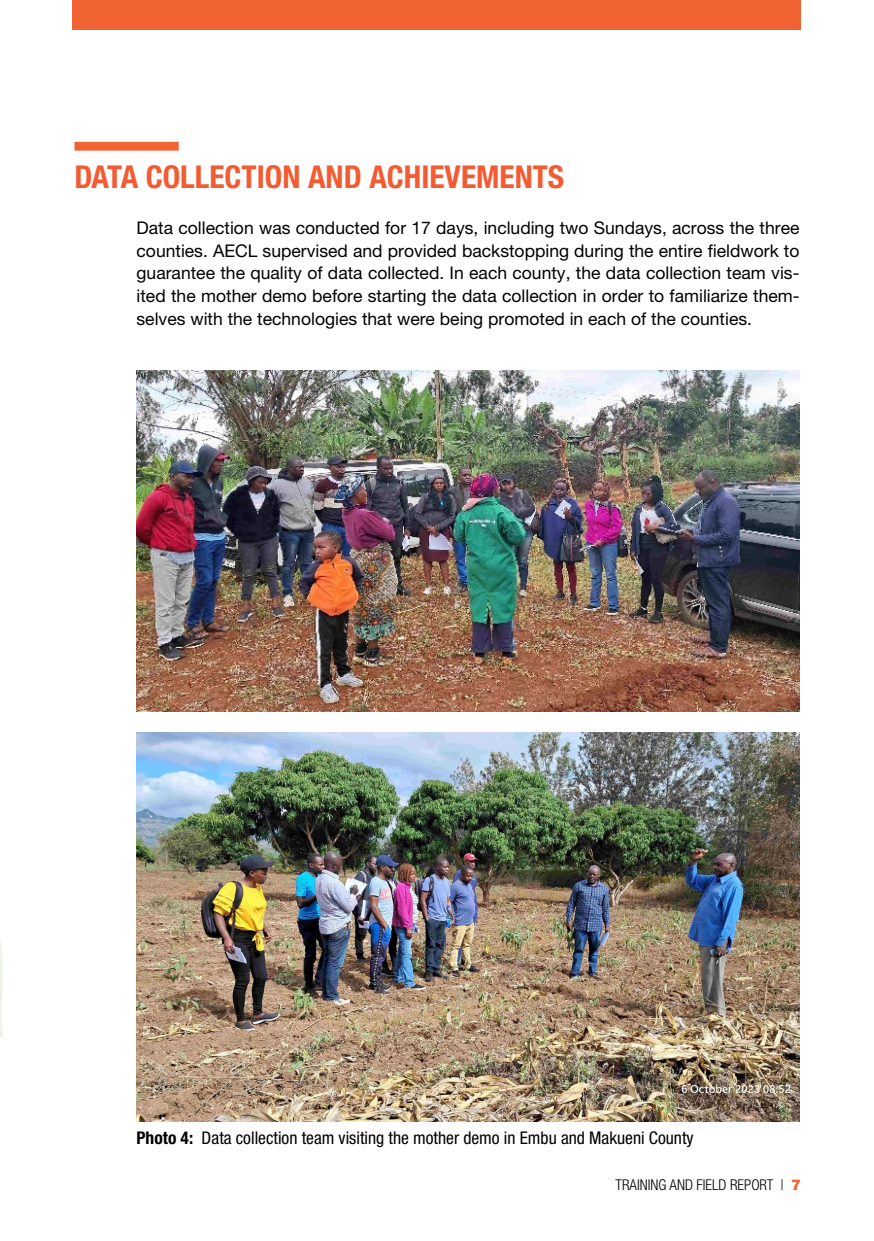
<style>
.page{position:relative;width:874px;height:1241px;background:#fff}
.page>*{position:absolute;margin:0;border:0;box-sizing:border-box;transform-origin:0 0}
.t1{font:700 condensed 31.5px "Helvetica Neue LT Pro";color:#f35b32}
.t2{font:17.5px/22.8px "Helvetica Neue LT Pro";color:#000;text-align:justify}
.t3{font:condensed 17.5px "Helvetica Neue LT Pro";color:#000}
.t4{font:300 condensed 14.88px "Helvetica Neue LT Pro";color:#000}
.s1{font-weight:700}
.s2{font-weight:900;font-stretch:normal;color:#f46435}
</style>
<div class="page">
<div style="left:73px;top:0;width:727px;height:30px;background:#f26334"></div>
<div style="left:74px;top:142px;width:105px;height:9px;background:#f26334"></div>
<img style="left:136px;top:370px;width:663px;height:341px">
<img style="left:136px;top:732px;width:663px;height:389px">
<h1 class="t1" style="left:74px;top:158px;width:491px">DATA COLLECTION AND ACHIEVEMENTS</h1>
<p class="t2" style="left:136px;top:216px;width:664px">Data collection was conducted for 17 days, including two Sundays, across the three counties. AECL supervised and provided backstopping during the entire fieldwork to guarantee the quality of data collected. In each county, the data collection team vis&shy;ited the mother demo before starting the data collection in order to familiarize them&shy;selves with the technologies that were being promoted in each of the counties.</p>
<p class="t3" style="left:136px;top:1127px;width:558px"><span class="s1">Photo 4:</span> Data collection team visiting the mother demo in Embu and Makueni County</p>
<p class="t4" style="left:615px;top:1175px;width:187px">TRAINING AND FIELD REPORT | <span class="s2">7</span></p>
</div>
